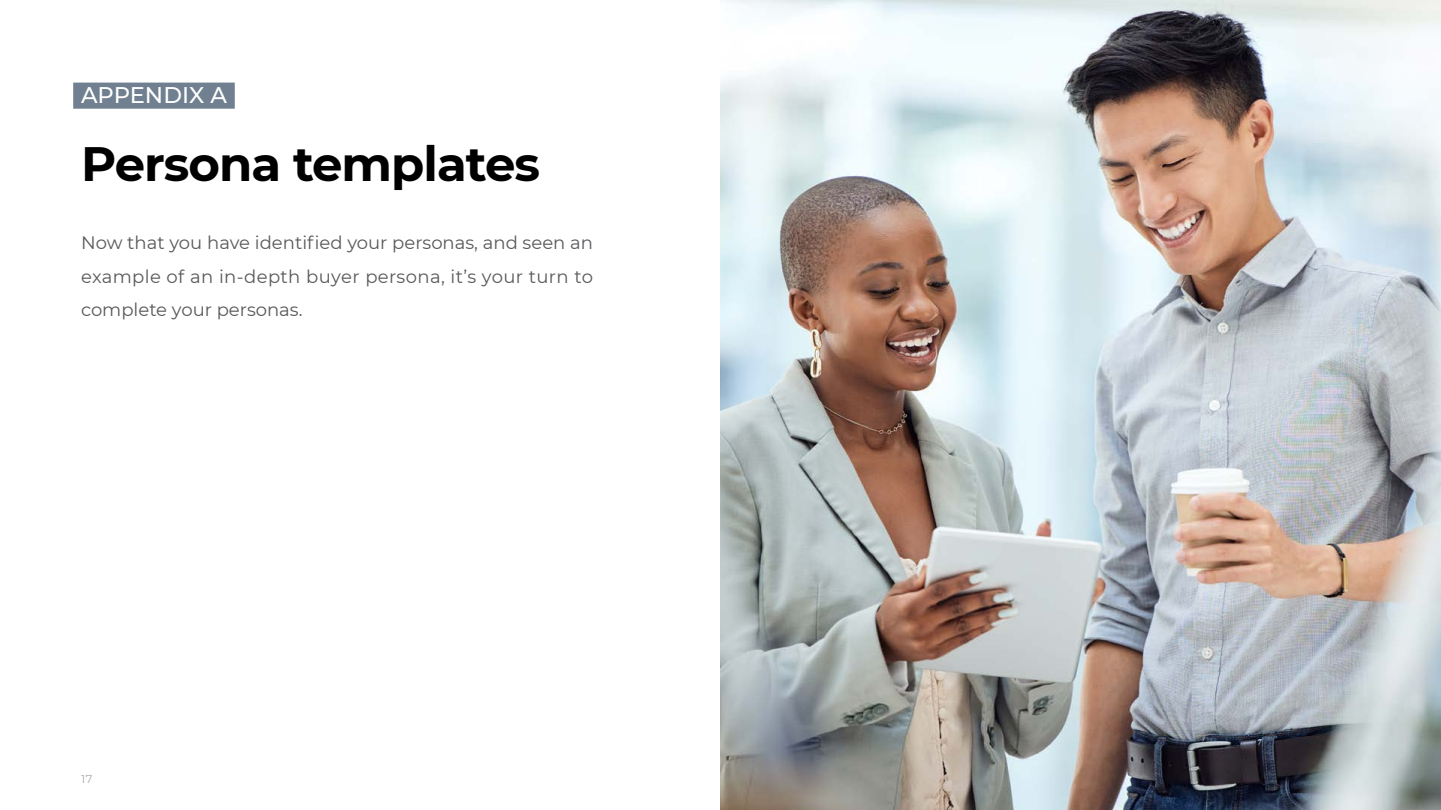
<style>
.page{position:relative;width:1441px;height:810px;background:#fff}
.page>*{position:absolute;margin:0;border:0;box-sizing:border-box;transform-origin:0 0}
.t1{font:700 48.15px "Montserrat";letter-spacing:-.02em;color:#000}
.t2{font:500 22.65px "Montserrat";color:#fff}
.t3{font:18px/33.3px "Montserrat";letter-spacing:.01em;color:#58595b;text-align:justify}
.t4{font:11.48px "Montserrat";color:#a7a9ac}
</style>
<div class="page">
<div style="left:73px;top:83px;width:162px;height:26px;background:#708090"></div>
<img style="left:720px;top:0;width:720px;height:810px">
<p class="t2" style="left:81px;top:79px;width:147px">APPENDIX A</p>
<h1 class="t1" style="left:81px;top:129px;width:460px">Persona templates</h1>
<p class="t3" style="left:81px;top:226px;width:513px">Now that you have identified your personas, and seen an example of an in-depth buyer persona, it’s your turn to complete your personas.</p>
<p class="t4" style="left:81px;top:771px;width:13px">17</p>
</div>
